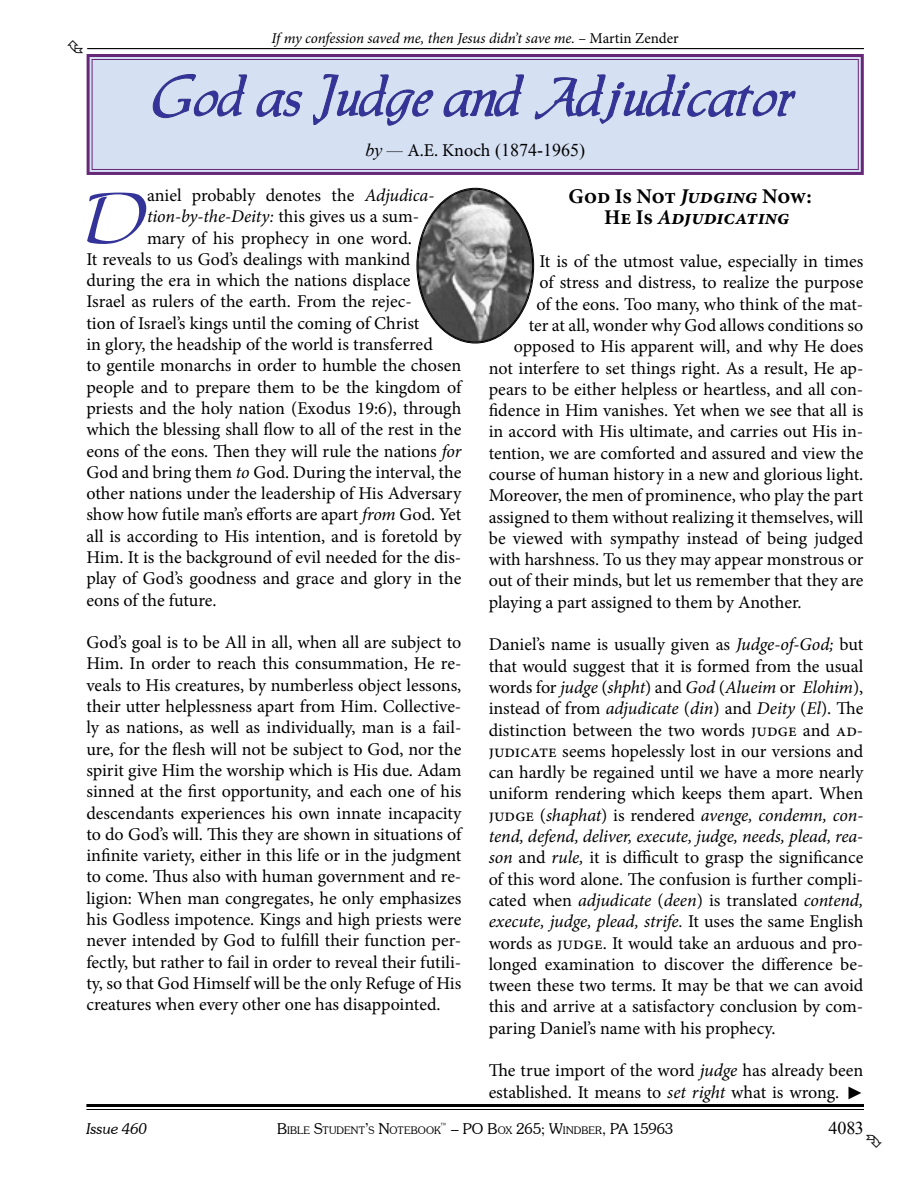
<style>
.page{position:relative;width:918px;height:1188px;background:#fff}
.page>*{position:absolute;margin:0;border:0;box-sizing:border-box;transform-origin:0 0}
.t1{font:73.8px "Allure SSK";color:#339}
.t2{font:54px "Allure SSK";color:#339}
.t3{font:italic 700 21px/21.3px "Minion Pro";color:#000}
.t4{font:18px/21.3px "Minion Pro";letter-spacing:-.005em;color:#000;text-align:justify}
.t5{font:italic 18px "Minion Pro";letter-spacing:-.01em;color:#000}
.t6{font:18px "Times New Roman";color:#000}
.t7{font:italic 15px "Minion Pro";letter-spacing:-.01em;color:#000}
.t8{font:300 15px "Souvenir IT Cby BT";color:#000}
.t9{font:italic 300 15px "Souvenir IT Cby BT";letter-spacing:.005em;color:#000}
.t10{font:300 10.5px "Souvenir IT Cby BT";letter-spacing:.015em;color:#000}
.t11{font:300 8.7px "Souvenir IT Cby BT";color:#000}
.s1{font-style:normal}
.s2{font-style:italic}
.s3{font-family:"Minion Pro"}
.s4{font-family:"Times New Roman"}
.s5{font-size:15px}
.s6{font-size:10.5px}
</style>
<div class="page">
<hr style="left:86px;top:1104px;width:778px;height:3px;background:#000">
<hr style="left:86px;top:1109px;width:778px;height:1px;background:#000">
<hr style="left:87px;top:48px;width:777px;height:1px;background:#000">
<svg style="left:86px;top:54px;width:778px;height:121px;background:#c9cee7"></svg>
<div style="left:92px;top:59px;width:767px;height:111px;border:1px solid #672878"></div>
<img style="left:417px;top:189px;width:116px;height:154px">
<p class="t7" style="left:272px;top:28px;width:409px">If my confession saved me, then Jesus didn’t save me. <span class="s1">– Martin Zender</span></p>
<h2 class="t2" style="left:155px;top:73px;width:642px">God as Judge and Adjudicator</h2>
<p class="t6" style="left:365px;top:138px;width:221px"><span class="s2">by —</span> <span class="s3">A.E. Knoch</span> (1874-1965)</p>
<h1 class="t1" style="left:86px;top:186px;width:62px">D</h1>
<p class="t4" style="left:147px;top:185px;width:289px">aniel probably denotes the <span class="s2">Adjudica-</span></p>
<p class="t5" style="left:147px;top:204px;width:274px">tion-by-the-Deity: <span class="s1">this gives us a sum-</span></p>
<p class="t4" style="left:147px;top:227px;width:266px">mary of his prophecy in one word.</p>
<p class="t4" style="left:86px;top:249px;width:326px">It reveals to us God’s dealings with mankind</p>
<p class="t4" style="left:86px;top:270px;width:326px">during the era in which the nations displace</p>
<p class="t4" style="left:86px;top:291px;width:327px">Israel as rulers of the earth. From the rejec-</p>
<p class="t4" style="left:86px;top:312px;width:334px">tion of Israel’s kings until the coming of Christ</p>
<p class="t4" style="left:86px;top:334px;width:348px">in glory, the headship of the world is transferred</p>
<p class="t4" style="left:86px;top:355px;width:377px">to gentile monarchs in order to humble the chosen</p>
<p class="t4" style="left:86px;top:376px;width:376px">people and to prepare them to be the kingdom of</p>
<p class="t4" style="left:86px;top:398px;width:377px">priests and the holy nation (Exodus 19:6), through</p>
<p class="t4" style="left:86px;top:419px;width:377px">which the blessing shall flow to all of the rest in the</p>
<p class="t4" style="left:86px;top:440px;width:377px">eons of the eons. Then they will rule the nations <span class="s2">for</span></p>
<p class="t4" style="left:86px;top:462px;width:376px">God and bring them <span class="s2">to</span> God. During the interval, the</p>
<p class="t4" style="left:86px;top:483px;width:377px">other nations under the leadership of His Adversary</p>
<p class="t4" style="left:86px;top:504px;width:377px">show how futile man’s efforts are apart <span class="s2">from</span> God. Yet</p>
<p class="t4" style="left:86px;top:525px;width:377px">all is according to His intention, and is foretold by</p>
<p class="t4" style="left:86px;top:547px;width:376px">Him. It is the background of evil needed for the dis-</p>
<p class="t4" style="left:86px;top:568px;width:376px">play of God’s goodness and grace and glory in the</p>
<p class="t4" style="left:86px;top:589px;width:132px">eons of the future.</p>
<p class="t4" style="left:86px;top:632px;width:377px">God’s goal is to be All in all, when all are subject to Him. In order to reach this consummation, He re&shy;veals to His creatures, by numberless object lessons, their utter helplessness apart from Him. Collective&shy;ly as nations, as well as individually, man is a fail&shy;ure, for the flesh will not be subject to God, nor the spirit give Him the worship which is His due. Adam sinned at the first opportunity, and each one of his descendants experiences his own innate incapacity to do God’s will. This they are shown in situations of infinite variety, either in this life or in the judgment to come. Thus also with human government and re&shy;ligion: When man congregates, he only emphasizes his Godless impotence. Kings and high priests were never intended by God to fulfill their function per&shy;fectly, but rather to fail in order to reveal their futili&shy;ty, so that God Himself will be the only Refuge of His creatures when every other one has disappointed.</p>
<p class="t3" style="left:604px;top:185px;width:209px;text-indent:-36px"><span class="s1">God Is Not</span> Judging <span class="s1">Now:<br>He Is</span> Adjudicating</p>
<p class="t4" style="left:539px;top:251px;width:326px">It is of the utmost value, especially in times</p>
<p class="t4" style="left:539px;top:272px;width:325px">of stress and distress, to realize the purpose</p>
<p class="t4" style="left:536px;top:293px;width:328px">of the eons. Too many, who think of the mat-</p>
<p class="t4" style="left:529px;top:315px;width:336px">ter at all, wonder why God allows conditions so</p>
<p class="t4" style="left:514px;top:336px;width:351px">opposed to His apparent will, and why He does</p>
<p class="t4" style="left:489px;top:357px;width:376px">not interfere to set things right. As a result, He ap-</p>
<p class="t4" style="left:489px;top:379px;width:376px">pears to be either helpless or heartless, and all con-</p>
<p class="t4" style="left:489px;top:400px;width:376px">fidence in Him vanishes. Yet when we see that all is</p>
<p class="t4" style="left:489px;top:421px;width:376px">in accord with His ultimate, and carries out His in-</p>
<p class="t4" style="left:489px;top:442px;width:376px">tention, we are comforted and assured and view the</p>
<p class="t4" style="left:489px;top:464px;width:376px">course of human history in a new and glorious light.</p>
<p class="t4" style="left:489px;top:485px;width:376px">Moreover, the men of prominence, who play the part</p>
<p class="t4" style="left:489px;top:506px;width:376px">assigned to them without realizing it themselves, will</p>
<p class="t4" style="left:489px;top:528px;width:376px">be viewed with sympathy instead of being judged</p>
<p class="t4" style="left:489px;top:549px;width:376px">with harshness. To us they may appear monstrous or</p>
<p class="t4" style="left:489px;top:570px;width:376px">out of their minds, but let us remember that they are</p>
<p class="t4" style="left:489px;top:591px;width:314px">playing a part assigned to them by Another.</p>
<p class="t4" style="left:489px;top:634px;width:376px">Daniel’s name is usually given as <span class="s2">Judge-of-God;</span> but that would suggest that it is formed from the usual words for <span class="s2">judge</span> (<span class="s2">shpht</span>) and <span class="s2">God</span> (<span class="s2">Alueim</span> or <span class="s2">Elohim</span>), instead of from <span class="s2">adjudicate</span> (<span class="s2">din</span>) and <span class="s2">Deity</span> (<span class="s2">El</span>). The distinction between the two words judge and ad&shy;judicate seems hopelessly lost in our versions and can hardly be regained until we have a more nearly uniform rendering which keeps them apart. When judge (<span class="s2">shaphat</span>) is rendered <span class="s2">avenge, condemn, con&shy;tend, defend, deliver, execute, judge, needs, plead, rea&shy;son</span> and <span class="s2">rule,</span> it is difficult to grasp the significance of this word alone. The confusion is further compli&shy;cated when <span class="s2">adjudicate</span> (<span class="s2">deen</span>) is translated <span class="s2">contend, execute, judge, plead, strife.</span> It uses the same English words as judge. It would take an arduous and pro&shy;longed examination to discover the difference be&shy;tween these two terms. It may be that we can avoid this and arrive at a satisfactory conclusion by com&shy;paring Daniel’s name with his prophecy.</p>
<p class="t4" style="left:489px;top:1060px;width:377px">The true import of the word <span class="s2">judge</span> has already been established. It means to <span class="s2">set right</span> what is wrong. <span class="s4">►</span></p>
<p class="t10" style="left:277px;top:1124px;width:165px"><span class="s5">B</span>IBLE <span class="s5">S</span>TUDENT<span class="s5">’</span>S <span class="s5">N</span>OTEBOOK</p>
<p class="t6" style="left:829px;top:1116px;width:37px">4083</p>
<p class="t11" style="left:440px;top:1121px;width:9px">™</p>
<p class="t9" style="left:86px;top:1119px;width:62px">Issue 460</p>
<p class="t8" style="left:451px;top:1119px;width:224px">– PO B<span class="s6">OX</span> 265; W<span class="s6">INDBER</span>, PA 15963</p>
</div>
